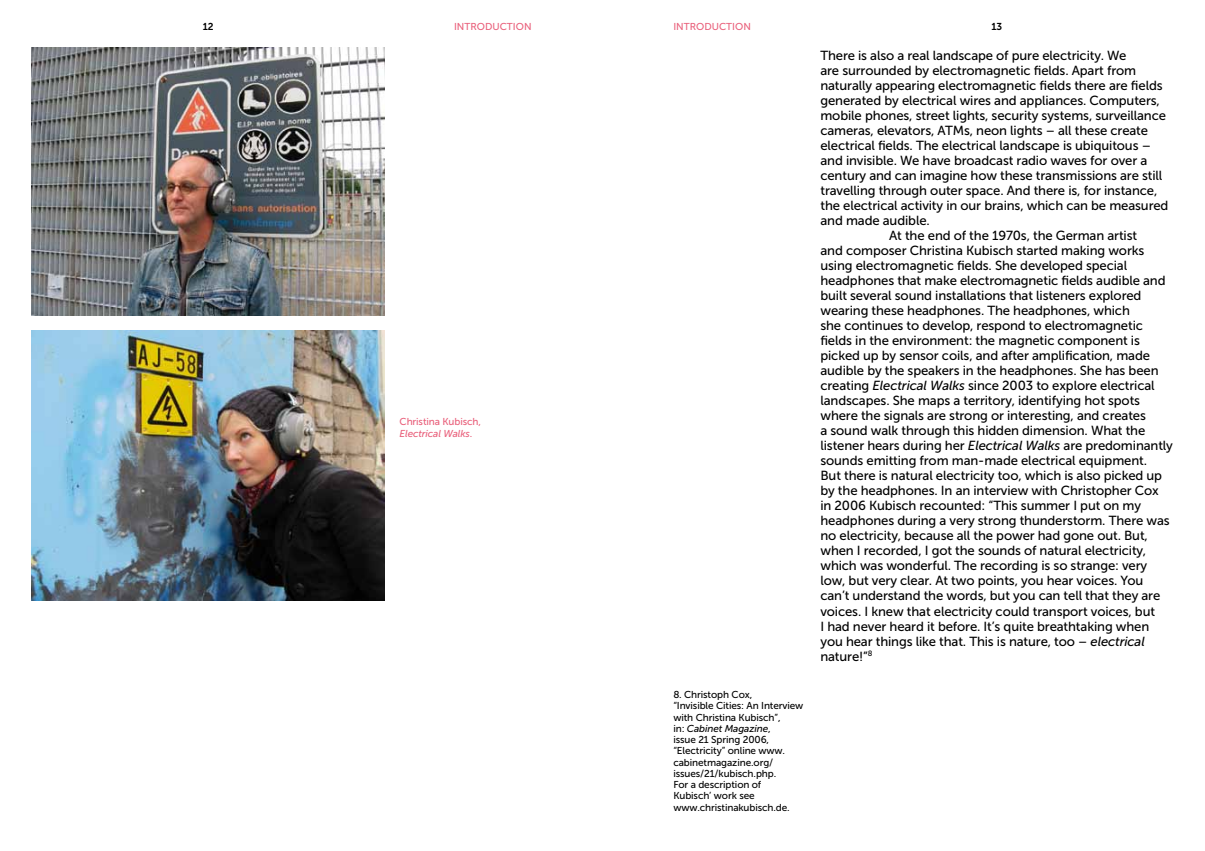
<style>
.page{position:relative;width:1205px;height:851px;background:#fff}
.page>*{position:absolute;margin:0;border:0;box-sizing:border-box;transform-origin:0 0}
.t1{font:13.12px "Museo Sans 500";letter-spacing:-.01em;color:#000}
.t2{font:10px/11.2px "Museo Sans 500";letter-spacing:-.01em;color:#000}
.t3{font:10px/11.2px "Museo Sans 500";color:#e9607b}
.t4{font:10px "Museo Sans 700";color:#000}
.s1{font-style:italic}
</style>
<div class="page">
<img style="left:32px;top:330px;width:352px;height:270px">
<img style="left:32px;top:47px;width:352px;height:268px">
<p class="t4" style="left:203px;top:21px;width:12px">12</p>
<p class="t3" style="left:454px;top:21px;width:79px">INTRODUCTION</p>
<p class="t3" style="left:673px;top:21px;width:79px">INTRODUCTION</p>
<p class="t4" style="left:991px;top:21px;width:12px">13</p>
<p class="t1" style="left:820px;top:48px;width:307px">There is also a real landscape of pure electricity. We</p>
<p class="t1" style="left:820px;top:63px;width:317px">are surrounded by electromagnetic fields. Apart from</p>
<p class="t1" style="left:820px;top:78px;width:344px">naturally appearing electromagnetic fields there are fields</p>
<p class="t1" style="left:820px;top:93px;width:341px">generated by electrical wires and appliances. Computers,</p>
<p class="t1" style="left:820px;top:108px;width:347px">mobile phones, street lights, security systems, surveillance</p>
<p class="t1" style="left:820px;top:123px;width:329px">cameras, elevators, ATMs, neon lights – all these create</p>
<p class="t1" style="left:820px;top:138px;width:332px">electrical fields. The electrical landscape is ubiquitous –</p>
<p class="t1" style="left:820px;top:153px;width:328px">and invisible. We have broadcast radio waves for over a</p>
<p class="t1" style="left:820px;top:168px;width:343px">century and can imagine how these transmissions are still</p>
<p class="t1" style="left:820px;top:183px;width:338px">travelling through outer space. And there is, for instance,</p>
<p class="t1" style="left:820px;top:198px;width:349px">the electrical activity in our brains, which can be measured</p>
<p class="t1" style="left:820px;top:213px;width:111px">and made audible.</p>
<p class="t1" style="left:889px;top:228px;width:249px">At the end of the 1970s, the German artist</p>
<p class="t1" style="left:820px;top:243px;width:325px">and composer Christina Kubisch started making works</p>
<p class="t1" style="left:820px;top:258px;width:308px">using electromagnetic fields. She developed special</p>
<p class="t1" style="left:820px;top:273px;width:347px">headphones that make electromagnetic fields audible and</p>
<p class="t1" style="left:820px;top:288px;width:322px">built several sound installations that listeners explored</p>
<p class="t1" style="left:820px;top:303px;width:311px">wearing these headphones. The headphones, which</p>
<p class="t1" style="left:820px;top:318px;width:324px">she continues to develop, respond to electromagnetic</p>
<p class="t1" style="left:820px;top:333px;width:321px">fields in the environment: the magnetic component is</p>
<p class="t1" style="left:820px;top:348px;width:331px">picked up by sensor coils, and after amplification, made</p>
<p class="t1" style="left:820px;top:363px;width:340px">audible by the speakers in the headphones. She has been</p>
<p class="t1" style="left:820px;top:378px;width:336px">creating <span class="s1">Electrical Walks</span> since 2003 to explore electrical</p>
<p class="t1" style="left:820px;top:393px;width:321px">landscapes. She maps a territory, identifying hot spots</p>
<p class="t1" style="left:820px;top:408px;width:327px">where the signals are strong or interesting, and creates</p>
<p class="t1" style="left:820px;top:423px;width:326px">a sound walk through this hidden dimension. What the</p>
<p class="t1" style="left:820px;top:438px;width:354px">listener hears during her <span class="s1">Electrical Walks</span> are predominantly</p>
<p class="t1" style="left:820px;top:453px;width:328px">sounds emitting from man-made electrical equipment.</p>
<p class="t1" style="left:820px;top:468px;width:343px">But there is natural electricity too, which is also picked up</p>
<p class="t1" style="left:820px;top:483px;width:340px">by the headphones. In an interview with Christopher Cox</p>
<p class="t1" style="left:820px;top:498px;width:322px">in 2006 Kubisch recounted: “This summer I put on my</p>
<p class="t1" style="left:820px;top:513px;width:351px">headphones during a very strong thunderstorm. There was</p>
<p class="t1" style="left:820px;top:528px;width:329px">no electricity, because all the power had gone out. But,</p>
<p class="t1" style="left:820px;top:543px;width:327px">when I recorded, I got the sounds of natural electricity,</p>
<p class="t1" style="left:820px;top:558px;width:328px">which was wonderful. The recording is so strange: very</p>
<p class="t1" style="left:820px;top:573px;width:324px">low, but very clear. At two points, you hear voices. You</p>
<p class="t1" style="left:820px;top:588px;width:341px">can’t understand the words, but you can tell that they are</p>
<p class="t1" style="left:820px;top:603px;width:336px">voices. I knew that electricity could transport voices, but</p>
<p class="t1" style="left:820px;top:618px;width:330px">I had never heard it before. It’s quite breathtaking when</p>
<p class="t1" style="left:820px;top:633px;width:326px">you hear things like that. This is nature, too – <span class="s1">electrical</span></p>
<p class="t1" style="left:820px;top:648px;width:54px">nature!”<sup>8</sup></p>
<p class="t2" style="left:673px;top:688px;width:132px">8. Christoph Cox,<br>“Invisible Cities: An Interview with Christina Kubisch”,<br>in: <span class="s1">Cabinet Magazine</span>,<br>issue 21 Spring 2006, “Electricity” online www. cabinetmagazine.org/ issues/21/kubisch.php.<br>For a description of<br>Kubisch’ work see www.christinakubisch.de.</p>
<p class="t3" style="left:399px;top:416px;width:83px">Christina Kubisch,<br><span class="s1">Electrical Walks</span>.</p>
</div>
